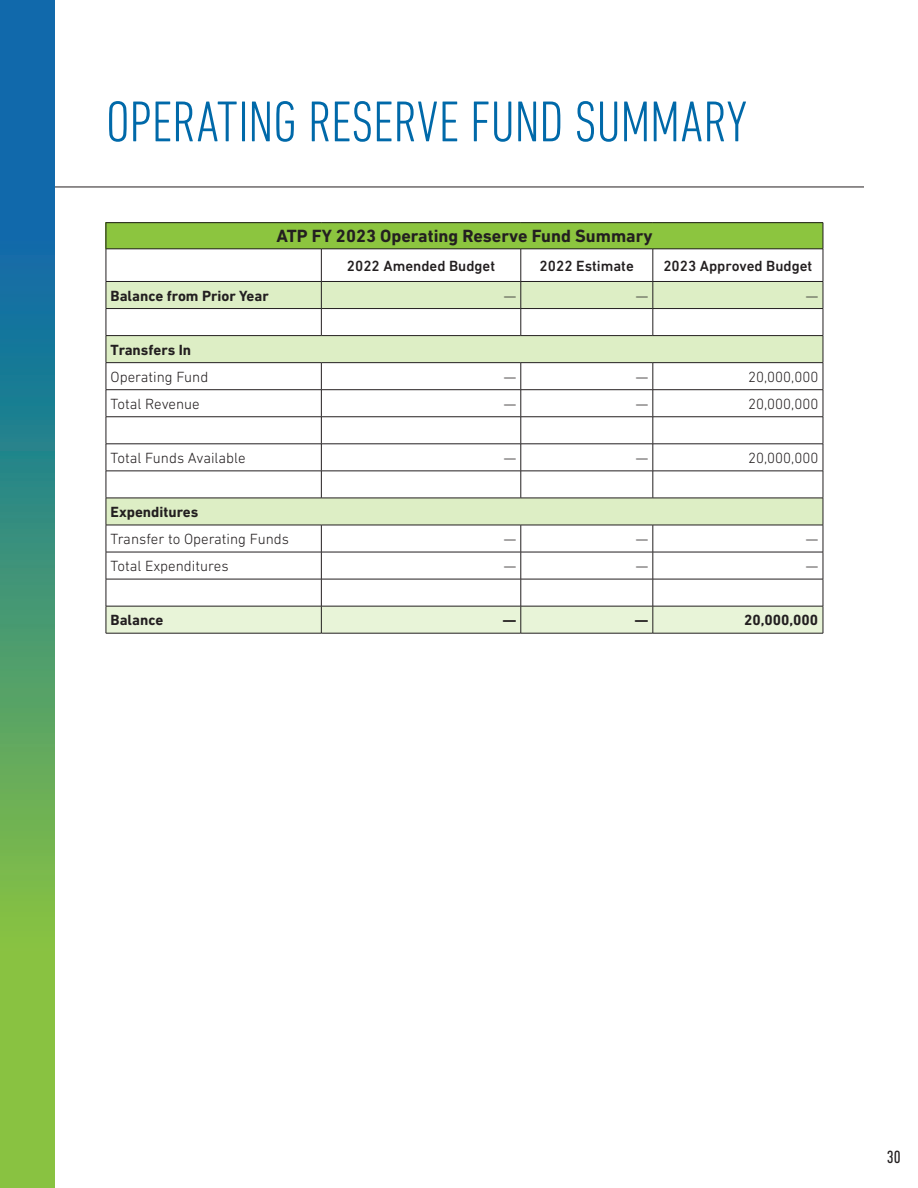
<style>
.page{position:relative;width:918px;height:1188px;background:#fff}
.page>*{position:absolute;margin:0;border:0;box-sizing:border-box;transform-origin:0 0}
.t1{font:300 condensed 58.5px "DIN Next LT Pro";letter-spacing:-.01em;color:#0069a9}
.t2{font:700 18px "DIN Next LT Pro";color:#231f20}
.t3{font:condensed 18px "DIN Next LT Pro";color:#231f20}
.t4{font:300 15px "DIN Next LT Pro";color:#231f20}
.t5{font:700 15px "DIN Next LT Pro";color:#231f20}
.t6{font:500 15px "DIN Next LT Pro";color:#231f20}
</style>
<div class="page">
<hr style="left:54px;top:187px;width:810px;height:1px;background:#231f20">
<svg style="left:0;top:0;width:54px;height:1188px;background:#489575"></svg>
<div style="left:106px;top:223px;width:717px;height:26px;background:#8cc53f"></div>
<hr style="left:106px;top:222px;width:215px;height:1px;background:#231f20">
<svg style="left:106px;top:223px;width:1px;height:26px"></svg>
<hr style="left:321px;top:222px;width:200px;height:1px;background:#231f20">
<hr style="left:521px;top:222px;width:132px;height:1px;background:#231f20">
<hr style="left:653px;top:222px;width:170px;height:1px;background:#231f20">
<svg style="left:823px;top:223px;width:1px;height:26px"></svg>
<hr style="left:106px;top:249px;width:215px;height:1px;background:#231f20">
<hr style="left:106px;top:249px;width:1px;height:32px;background:#231f20">
<hr style="left:321px;top:249px;width:200px;height:1px;background:#231f20">
<hr style="left:321px;top:249px;width:1px;height:32px;background:#231f20">
<hr style="left:521px;top:249px;width:132px;height:1px;background:#231f20">
<hr style="left:521px;top:249px;width:1px;height:32px;background:#231f20">
<hr style="left:653px;top:249px;width:170px;height:1px;background:#231f20">
<hr style="left:653px;top:249px;width:1px;height:32px;background:#231f20">
<hr style="left:823px;top:249px;width:1px;height:32px;background:#231f20">
<hr style="left:106px;top:281px;width:215px;height:1px;background:#231f20">
<hr style="left:321px;top:281px;width:200px;height:1px;background:#231f20">
<hr style="left:521px;top:281px;width:132px;height:1px;background:#231f20">
<hr style="left:653px;top:281px;width:170px;height:1px;background:#231f20">
<svg style="left:106px;top:282px;width:718px;height:351px"></svg>
<hr style="left:106px;top:633px;width:215px;height:1px;background:#231f20">
<hr style="left:321px;top:633px;width:200px;height:1px;background:#231f20">
<hr style="left:521px;top:633px;width:132px;height:1px;background:#231f20">
<hr style="left:653px;top:633px;width:170px;height:1px;background:#231f20">
<h3 class="t1" style="left:106px;top:88px;width:643px">OPERATING RESERVE FUND SUMMARY</h3>
<p class="t2" style="left:276px;top:226px;width:378px">ATP FY 2023 Operating Reserve Fund Summary</p>
<p class="t6" style="left:347px;top:257px;width:150px">2022 Amended Budget</p>
<p class="t6" style="left:540px;top:257px;width:96px">2022 Estimate</p>
<p class="t6" style="left:663px;top:257px;width:150px">2023 Approved Budget</p>
<p class="t5" style="left:111px;top:287px;width:160px">Balance from Prior Year</p>
<p class="t4" style="left:504px;top:287px;width:14px">—</p>
<p class="t4" style="left:636px;top:287px;width:14px">—</p>
<p class="t4" style="left:806px;top:287px;width:14px">—</p>
<p class="t5" style="left:111px;top:341px;width:82px">Transfers In</p>
<p class="t4" style="left:111px;top:368px;width:99px">Operating Fund</p>
<p class="t4" style="left:504px;top:368px;width:14px">—</p>
<p class="t4" style="left:636px;top:368px;width:14px">—</p>
<p class="t4" style="left:748px;top:368px;width:72px">20,000,000</p>
<p class="t4" style="left:111px;top:395px;width:91px">Total Revenue</p>
<p class="t4" style="left:504px;top:395px;width:14px">—</p>
<p class="t4" style="left:636px;top:395px;width:14px">—</p>
<p class="t4" style="left:748px;top:395px;width:72px">20,000,000</p>
<p class="t4" style="left:111px;top:449px;width:137px">Total Funds Available</p>
<p class="t4" style="left:504px;top:449px;width:14px">—</p>
<p class="t4" style="left:636px;top:449px;width:14px">—</p>
<p class="t4" style="left:748px;top:449px;width:72px">20,000,000</p>
<p class="t5" style="left:111px;top:503px;width:89px">Expenditures</p>
<p class="t4" style="left:111px;top:530px;width:180px">Transfer to Operating Funds</p>
<p class="t4" style="left:504px;top:530px;width:14px">—</p>
<p class="t4" style="left:636px;top:530px;width:14px">—</p>
<p class="t4" style="left:806px;top:530px;width:14px">—</p>
<p class="t4" style="left:111px;top:557px;width:119px">Total Expenditures</p>
<p class="t4" style="left:504px;top:557px;width:14px">—</p>
<p class="t4" style="left:636px;top:557px;width:14px">—</p>
<p class="t4" style="left:806px;top:557px;width:14px">—</p>
<p class="t5" style="left:111px;top:611px;width:54px">Balance</p>
<p class="t5" style="left:503px;top:611px;width:15px">—</p>
<p class="t5" style="left:635px;top:611px;width:15px">—</p>
<p class="t5" style="left:744px;top:611px;width:76px">20,000,000</p>
<p class="t3" style="left:887px;top:1146px;width:15px">30</p>
</div>
